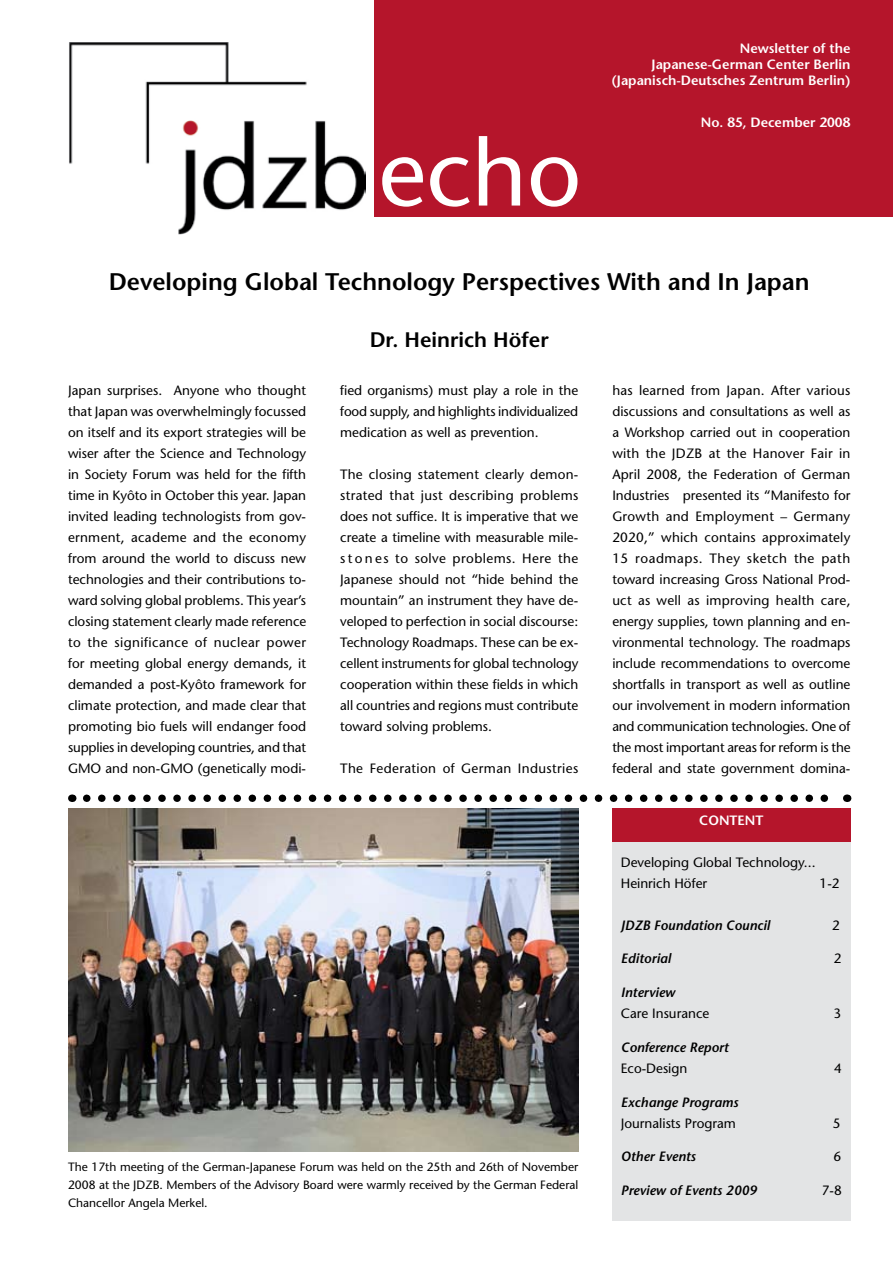
<style>
.page{position:relative;width:893px;height:1263px;background:#fff}
.page>*{position:absolute;margin:0;border:0;box-sizing:border-box;transform-origin:0 0}
.t1{font:94.5px "Stone Sans";color:#fff}
.t2{font:600 24px "Stone Sans";color:#000}
.t3{font:600 21px "Stone Sans";color:#000}
.t4{font:13.5px/21px "Stone Sans";color:#000;text-align:justify}
.t5{font:600 13.5px/16.2px "Stone Sans";color:#fff;text-align:right}
.t6{font:italic 600 13.5px "Stone Sans";color:#000}
.t7{font:13.5px "Stone Sans";letter-spacing:.025em;color:#000}
.t8{font:12px/18px "Stone Sans";color:#000;text-align:justify}
</style>
<div class="page">
<div style="left:612px;top:808px;width:238px;height:34px;background:#b5152b"></div>
<div style="left:374px;top:0;width:519px;height:217px;background:#b5152b"></div>
<div style="left:612px;top:842px;width:238px;height:378px;background:#e3e4e5"></div>
<img style="left:69px;top:43px;width:297px;height:191px">
<svg style="left:87px;top:794px;width:742px;height:8px"></svg>
<img style="left:68px;top:808px;width:510px;height:343px">
<h1 class="t1" style="left:378px;top:116px;width:204px">echo</h1>
<p class="t5" style="left:611px;top:40px;width:241px">Newsletter of the<br>Japanese-German Center Berlin (Japanisch-Deutsches Zentrum Berlin)</p>
<p class="t5" style="left:701px;top:114px;width:151px">No. 85, December 2008</p>
<h2 class="t2" style="left:109px;top:267px;width:702px">Developing Global Technology Perspectives With and In Japan</h2>
<h3 class="t3" style="left:370px;top:327px;width:181px">Dr. Heinrich Höfer</h3>
<p class="t4" style="left:68px;top:380px;width:240px">Japan surprises. Anyone who thought that Japan was overwhelmingly focussed on itself and its export strategies will be wiser after the Science and Technology in Society Forum was held for the fifth time in Kyôto in October this year. Japan invited leading technologists from gov&shy;ernment, academe and the economy from around the world to discuss new technologies and their contributions to&shy;ward solving global problems. This year’s closing statement clearly made reference to the significance of nuclear power for meeting global energy demands, it demanded a post-Kyôto framework for climate protection, and made clear that promoting bio fuels will endanger food supplies in developing countries, and that GMO and non-GMO (genetically modi-</p>
<p class="t4" style="left:340px;top:380px;width:240px">fied organisms) must play a role in the food supply, and highlights individualized medication as well as prevention.</p>
<p class="t4" style="left:340px;top:464px;width:240px">The closing statement clearly demon&shy;strated that just describing problems does not suffice. It is imperative that we create a timeline with measurable mile&shy;s t o n e s to solve problems. Here the Japanese should not “hide behind the mountain” an instrument they have de&shy;veloped to perfection in social discourse:<br>Technology Roadmaps. These can be ex&shy;cellent instruments for global technology cooperation within these fields in which all countries and regions must contribute toward solving problems.</p>
<p class="t7" style="left:340px;top:760px;width:240px">The Federation of German Industries</p>
<p class="t8" style="left:68px;top:1158px;width:512px">The 17th meeting of the German-Japanese Forum was held on the 25th and 26th of November 2008 at the JDZB. Members of the Advisory Board were warmly received by the German Federal Chancellor Angela Merkel.</p>
<p class="t4" style="left:612px;top:380px;width:240px">has learned from Japan. After various discussions and consultations as well as a Workshop carried out in cooperation with the JDZB at the Hanover Fair in April 2008, the Federation of German Industries presented its “Manifesto for Growth and Employment – Germany 2020,” which contains approximately 15 roadmaps. They sketch the path toward increasing Gross National Prod&shy;uct as well as improving health care, energy supplies, town planning and en&shy;vironmental technology. The roadmaps include recommendations to overcome shortfalls in transport as well as outline our involvement in modern information and communication technologies. One of the most important areas for reform is the federal and state government domina-</p>
<p class="t5" style="left:699px;top:812px;width:66px">CONTENT</p>
<p class="t4" style="left:621px;top:851px;width:196px">Developing Global Technology...<br>Heinrich Höfer</p>
<p class="t4" style="left:820px;top:872px;width:21px">1-2</p>
<p class="t6" style="left:621px;top:917px;width:151px">JDZB Foundation Council</p>
<p class="t4" style="left:832px;top:914px;width:9px">2</p>
<p class="t6" style="left:621px;top:950px;width:52px">Editorial</p>
<p class="t4" style="left:834px;top:948px;width:9px">2</p>
<p class="t6" style="left:621px;top:984px;width:56px">Interview</p>
<p class="t4" style="left:621px;top:1003px;width:90px">Care Insurance</p>
<p class="t4" style="left:833px;top:1003px;width:9px">3</p>
<p class="t6" style="left:621px;top:1039px;width:109px">Conference Report</p>
<p class="t4" style="left:621px;top:1058px;width:68px">Eco-Design</p>
<p class="t4" style="left:834px;top:1058px;width:9px">4</p>
<p class="t6" style="left:621px;top:1094px;width:119px">Exchange Programs</p>
<p class="t4" style="left:621px;top:1112px;width:117px">Journalists Program</p>
<p class="t4" style="left:833px;top:1112px;width:9px">5</p>
<p class="t6" style="left:621px;top:1148px;width:77px">Other Events</p>
<p class="t4" style="left:833px;top:1146px;width:9px">6</p>
<p class="t6" style="left:621px;top:1182px;width:138px">Preview of Events 2009</p>
<p class="t4" style="left:822px;top:1180px;width:21px">7-8</p>
</div>
